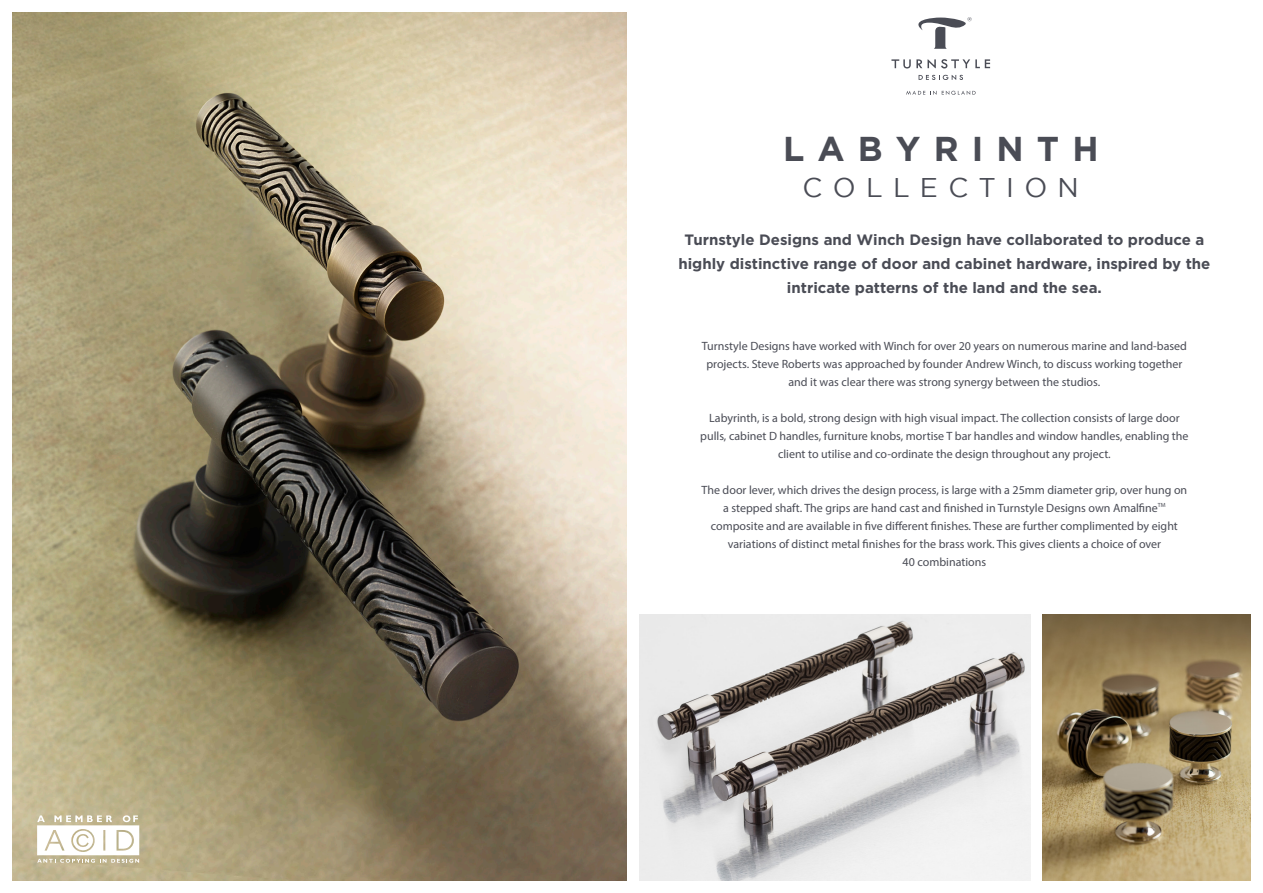
<style>
.page{position:relative;width:1263px;height:893px;background:#fff}
.page>*{position:absolute;margin:0;border:0;box-sizing:border-box;transform-origin:0 0}
.t1{font:700 34.5px "Gotham";color:#4a4c55}
.t2{font:27px "Gotham";color:#4a4c55}
.t3{font:700 15px/24px "Gotham";color:#4a4c55;text-align:center}
.t4{font:12px/18px "Myriad Pro";color:#4a4c55;text-align:center}
</style>
<div class="page">
<img style="left:13px;top:13px;width:613px;height:867px">
<img style="left:1043px;top:614px;width:207px;height:266px">
<img style="left:639px;top:614px;width:391px;height:266px">
<svg style="left:906px;top:91px;width:30px;height:4px"></svg>
<svg style="left:942px;top:91px;width:33px;height:4px"></svg>
<svg style="left:918px;top:75px;width:45px;height:5px"></svg>
<svg style="left:891px;top:59px;width:99px;height:10px"></svg>
<svg style="left:918px;top:17px;width:54px;height:32px"></svg>
<svg style="left:37px;top:815px;width:102px;height:48px"></svg>
<p class="t1" style="left:783px;top:129px;width:317px">L A B Y R I N T H</p>
<p class="t2" style="left:803px;top:172px;width:278px">C O L L E C T I O N</p>
<p class="t3" style="left:684px;top:228px;width:521px">Turnstyle Designs and Winch Design have collaborated to produce a</p>
<p class="t3" style="left:678px;top:252px;width:534px">highly distinctive range of door and cabinet hardware, inspired by the intricate patterns of the land and the sea.</p>
<p class="t4" style="left:702px;top:337px;width:487px">Turnstyle Designs have worked with Winch for over 20 years on numerous marine and land-based projects. Steve Roberts was approached by founder Andrew Winch, to discuss working together and it was clear there was strong synergy between the studios.</p>
<p class="t4" style="left:700px;top:409px;width:490px">Labyrinth, is a bold, strong design with high visual impact. The collection consists of large door pulls, cabinet D handles, furniture knobs, mortise T bar handles and window handles, enabling the client to utilise and co-ordinate the design throughout any project.</p>
<p class="t4" style="left:701px;top:481px;width:487px">The door lever, which drives the design process, is large with a 25mm diameter grip, over hung on a stepped shaft. The grips are hand cast and finished in Turnstyle Designs own Amalfine<sup>TM</sup></p>
<p class="t4" style="left:711px;top:517px;width:468px">composite and are available in five different finishes. These are further complimented by eight</p>
<p class="t4" style="left:728px;top:535px;width:435px">variations of distinct metal finishes for the brass work. This gives clients a choice of over</p>
<p class="t4" style="left:903px;top:553px;width:85px">40 combinations</p>
</div>
